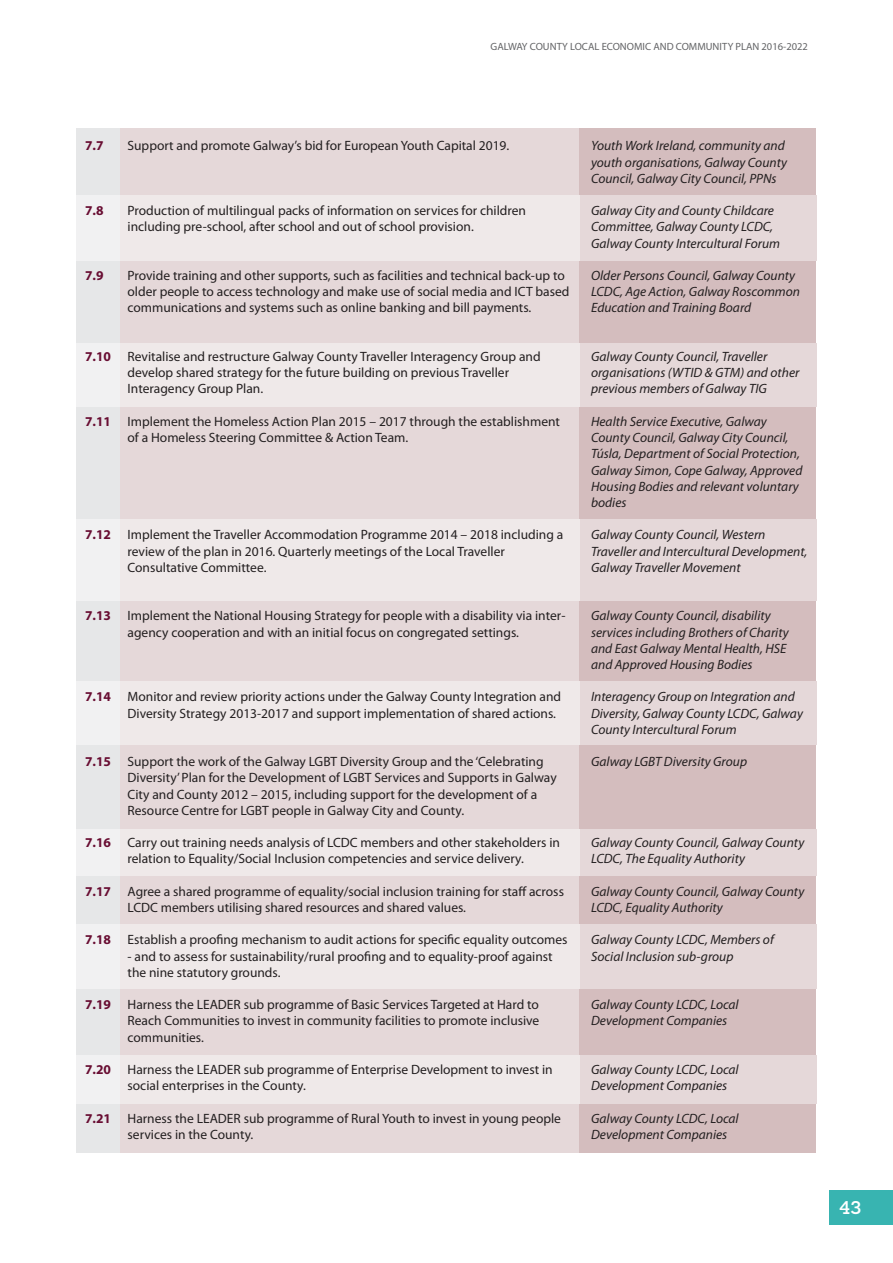
<style>
.page{position:relative;width:893px;height:1263px;background:#fff}
.page>*{position:absolute;margin:0;border:0;box-sizing:border-box;transform-origin:0 0}
.t1{font:600 18px "Sanchez";color:#fff}
.t2{font:13.5px/16.2px "Myriad Pro";color:#231f20}
.t3{font:italic 13.5px/16.2px "Myriad Pro";color:#231f20}
.t4{font:700 13.5px "Myriad Pro";color:#680d32}
.t5{font:10.5px "Myriad";color:#636466}
.s1{font-weight:700;color:#680d32}
</style>
<div class="page">
<div style="left:77px;top:128px;width:739px;height:1024px;background:#d4bdbe"></div>
<div style="left:77px;top:128px;width:502px;height:1024px;background:#e5d8d9"></div>
<div style="left:77px;top:128px;width:43px;height:1024px;background:#e6e7e8"></div>
<div style="left:579px;top:195px;width:237px;height:66px;background:#e5d8d9"></div>
<div style="left:120px;top:195px;width:459px;height:66px;background:#efe9e9"></div>
<div style="left:77px;top:195px;width:43px;height:66px;background:#f1f1f2"></div>
<div style="left:579px;top:343px;width:237px;height:63px;background:#e5d8d9"></div>
<div style="left:120px;top:343px;width:459px;height:63px;background:#efe9e9"></div>
<div style="left:77px;top:343px;width:43px;height:63px;background:#f1f1f2"></div>
<div style="left:579px;top:519px;width:237px;height:82px;background:#e5d8d9"></div>
<div style="left:120px;top:519px;width:459px;height:82px;background:#efe9e9"></div>
<div style="left:77px;top:519px;width:43px;height:82px;background:#f1f1f2"></div>
<div style="left:579px;top:681px;width:237px;height:63px;background:#e5d8d9"></div>
<div style="left:120px;top:681px;width:459px;height:63px;background:#efe9e9"></div>
<div style="left:77px;top:681px;width:43px;height:63px;background:#f1f1f2"></div>
<div style="left:579px;top:829px;width:237px;height:47px;background:#e5d8d9"></div>
<div style="left:120px;top:829px;width:459px;height:47px;background:#efe9e9"></div>
<div style="left:77px;top:829px;width:43px;height:47px;background:#f1f1f2"></div>
<div style="left:579px;top:924px;width:237px;height:64px;background:#e5d8d9"></div>
<div style="left:120px;top:924px;width:459px;height:64px;background:#efe9e9"></div>
<div style="left:77px;top:924px;width:43px;height:64px;background:#f1f1f2"></div>
<div style="left:579px;top:1054px;width:237px;height:49px;background:#e5d8d9"></div>
<div style="left:120px;top:1054px;width:459px;height:49px;background:#efe9e9"></div>
<div style="left:77px;top:1054px;width:43px;height:49px;background:#f1f1f2"></div>
<div style="left:829px;top:1191px;width:64px;height:34px;background:#38b4b1"></div>
<p class="t5" style="left:491px;top:43px;width:319px">GALWAY COUNTY LOCAL ECONOMIC AND COMMUNITY PLAN 2016-2022</p>
<p class="t4" style="left:85px;top:141px;width:20px">7.7</p>
<p class="t2" style="left:128px;top:139px;width:383px">Support and promote Galway’s bid for European Youth Capital 2019.</p>
<p class="t4" style="left:85px;top:206px;width:20px">7.8</p>
<p class="t2" style="left:128px;top:204px;width:400px">Production of multilingual packs of information on services for children including pre-school, after school and out of school provision.</p>
<p class="t4" style="left:85px;top:270px;width:20px">7.9</p>
<p class="t2" style="left:128px;top:269px;width:443px">Provide training and other supports, such as facilities and technical back-up to older people to access technology and make use of social media and ICT based communications and systems such as online banking and bill payments.</p>
<p class="t2" style="left:128px;top:350px;width:415px;text-indent:-43px"><span class="s1">7.10</span> Revitalise and restructure Galway County Traveller Interagency Group and develop shared strategy for the future building on previous Traveller<br>Interagency Group Plan.</p>
<p class="t2" style="left:128px;top:414px;width:434px;text-indent:-43px"><span class="s1">7.11</span> Implement the Homeless Action Plan 2015 – 2017 through the establishment of a Homeless Steering Committee &amp; Action Team.</p>
<p class="t2" style="left:128px;top:528px;width:437px;text-indent:-43px"><span class="s1">7.12</span> Implement the Traveller Accommodation Programme 2014 – 2018 including a review of the plan in 2016. Quarterly meetings of the Local Traveller<br>Consultative Committee.</p>
<p class="t2" style="left:85px;top:609px;width:482px;text-align:center"><span class="s1">7.13</span> Implement the National Housing Strategy for people with a disability via inter&shy;agency cooperation and with an initial focus on congregated settings.</p>
<p class="t2" style="left:128px;top:690px;width:435px;text-indent:-43px"><span class="s1">7.14</span> Monitor and review priority actions under the Galway County Integration and<br>Diversity Strategy 2013-2017 and support implementation of shared actions.</p>
<p class="t2" style="left:128px;top:755px;width:431px;text-indent:-43px"><span class="s1">7.15</span> Support the work of the Galway LGBT Diversity Group and the ‘Celebrating Diversity’ Plan for the Development of LGBT Services and Supports in Galway City and County 2012 – 2015, including support for the development of a Resource Centre for LGBT people in Galway City and County.</p>
<p class="t2" style="left:85px;top:836px;width:476px;text-align:center"><span class="s1">7.16</span> Carry out training needs analysis of LCDC members and other stakeholders in relation to Equality/Social Inclusion competencies and service delivery.</p>
<p class="t2" style="left:128px;top:884px;width:438px;text-indent:-43px"><span class="s1">7.17</span> Agree a shared programme of equality/social inclusion training for staff across<br>LCDC members utilising shared resources and shared values.</p>
<p class="t2" style="left:85px;top:933px;width:484px"><span class="s1">7.18</span> Establish a proofing mechanism to audit actions for specific equality outcomes</p>
<p class="t2" style="left:128px;top:949px;width:427px">- and to assess for sustainability/rural proofing and to equality-proof against the nine statutory grounds.</p>
<p class="t2" style="left:128px;top:998px;width:413px;text-align:justify;text-indent:-43px"><span class="s1">7.19</span> Harness the LEADER sub programme of Basic Services Targeted at Hard to Reach Communities to invest in community facilities to promote inclusive communities.</p>
<p class="t2" style="left:128px;top:1062px;width:427px;text-indent:-43px"><span class="s1">7.20</span> Harness the LEADER sub programme of Enterprise Development to invest in social enterprises in the County.</p>
<p class="t2" style="left:128px;top:1111px;width:435px;text-indent:-43px"><span class="s1">7.21</span> Harness the LEADER sub programme of Rural Youth to invest in young people services in the County.</p>
<p class="t3" style="left:591px;top:139px;width:197px">Youth Work Ireland, community and youth organisations, Galway County<br>Council, Galway City Council, PPNs</p>
<p class="t3" style="left:591px;top:204px;width:190px">Galway City and County Childcare<br>Committee, Galway County LCDC,<br>Galway County Intercultural Forum</p>
<p class="t3" style="left:591px;top:269px;width:211px">Older Persons Council, Galway County<br>LCDC, Age Action, Galway Roscommon<br>Education and Training Board</p>
<p class="t3" style="left:591px;top:350px;width:210px">Galway County Council, Traveller organisations (WTID &amp; GTM) and other previous members of Galway TIG</p>
<p class="t3" style="left:591px;top:414px;width:213px">Health Service Executive, Galway<br>County Council, Galway City Council,<br>Túsla, Department of Social Protection,<br>Galway Simon, Cope Galway, Approved<br>Housing Bodies and relevant voluntary bodies</p>
<p class="t3" style="left:591px;top:528px;width:218px">Galway County Council, Western<br>Traveller and Intercultural Development,<br>Galway Traveller Movement</p>
<p class="t3" style="left:591px;top:609px;width:199px">Galway County Council, disability services including Brothers of Charity and East Galway Mental Health, HSE and Approved Housing Bodies</p>
<p class="t3" style="left:591px;top:690px;width:213px">Interagency Group on Integration and<br>Diversity, Galway County LCDC, Galway<br>County Intercultural Forum</p>
<p class="t3" style="left:591px;top:755px;width:158px">Galway LGBT Diversity Group</p>
<p class="t3" style="left:591px;top:836px;width:215px">Galway County Council, Galway County<br>LCDC, The Equality Authority</p>
<p class="t3" style="left:591px;top:884px;width:215px">Galway County Council, Galway County<br>LCDC, Equality Authority</p>
<p class="t3" style="left:591px;top:933px;width:184px">Galway County LCDC, Members of<br>Social Inclusion sub-group</p>
<p class="t3" style="left:591px;top:998px;width:149px">Galway County LCDC, Local<br>Development Companies</p>
<p class="t3" style="left:591px;top:1062px;width:149px">Galway County LCDC, Local<br>Development Companies</p>
<p class="t3" style="left:591px;top:1111px;width:149px">Galway County LCDC, Local<br>Development Companies</p>
<h1 class="t1" style="left:839px;top:1200px;width:23px">43</h1>
</div>
